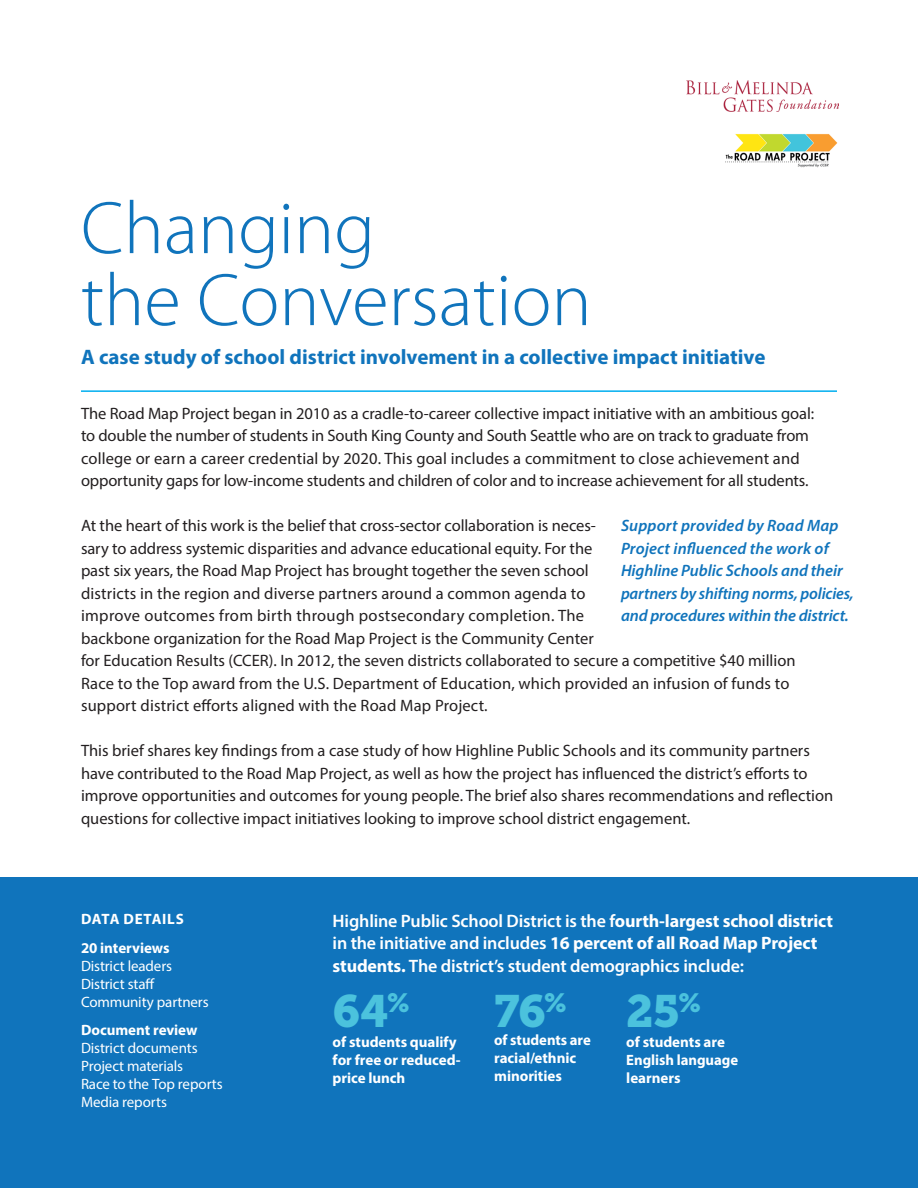
<style>
.page{position:relative;width:918px;height:1188px;background:#fff}
.page>*{position:absolute;margin:0;border:0;box-sizing:border-box;transform-origin:0 0}
.t1{font:300 75px/72px "Myriad Pro";color:#1074bc}
.body{font:45px "Museo Slab 900";color:#4bc2dd}
.t2{font:700 21px "Myriad Pro";color:#1074bc}
.t3{font:600 18px/22.5px "Myriad Pro";letter-spacing:-.01em;color:#fff}
.t4{font:16.5px/22.5px "Myriad Pro";color:#231f20}
.t5{font:italic 600 16.5px/22.5px "Myriad Pro";letter-spacing:-.005em;color:#1074bc}
.body-2{font:700 15px/18px "Myriad Pro";letter-spacing:-.005em;color:#fff}
.body-3{font:15px "Myriad Pro";letter-spacing:-.01em;color:#fff}
.body-4{font:700 15px "Myriad Pro";letter-spacing:.045em;color:#fff}
.s1{font-weight:700}
</style>
<div class="page">
<div style="left:0;top:878px;width:918px;height:310px;background:#1074bc"></div>
<img style="left:686px;top:81px;width:153px;height:30px">
<img style="left:725px;top:133px;width:113px;height:35px">
<hr style="left:81px;top:390px;width:756px;height:2px;background:#00aeef">
<p class="t1" style="left:81px;top:193px;width:512px">Changing<br>the Conversation</p>
<p class="t2" style="left:81px;top:343px;width:686px">A case study of school district involvement in a collective impact initiative</p>
<p class="t4" style="left:81px;top:401px;width:735px">The Road Map Project began in 2010 as a cradle-to-career collective impact initiative with an ambitious goal: to double the number of students in South King County and South Seattle who are on track to graduate from college or earn a career credential by 2020. This goal includes a commitment to close achievement and opportunity gaps for low-income students and children of color and to increase achievement for all students.</p>
<p class="t4" style="left:81px;top:514px;width:716px">At the heart of this work is the belief that cross-sector collaboration is neces-<br>sary to address systemic disparities and advance educational equity. For the<br>past six years, the Road Map Project has brought together the seven school<br>districts in the region and diverse partners around a common agenda to<br>improve outcomes from birth through postsecondary completion. The<br>backbone organization for the Road Map Project is the Community Center<br>for Education Results (CCER). In 2012, the seven districts collaborated to secure a competitive $40 million Race to the Top award from the U.S. Department of Education, which provided an infusion of funds to support district efforts aligned with the Road Map Project.</p>
<p class="t4" style="left:81px;top:739px;width:754px">This brief shares key findings from a case study of how Highline Public Schools and its community partners have contributed to the Road Map Project, as well as how the project has influenced the district’s efforts to improve opportunities and outcomes for young people. The brief also shares recommendations and reflection questions for collective impact initiatives looking to improve school district engagement.</p>
<p class="t5" style="left:621px;top:514px;width:234px">Support provided by Road Map Project influenced the work of Highline Public Schools and their partners by shifting norms, policies, and procedures within the district.</p>
<p class="body-4" style="left:81px;top:910px;width:104px">DATA DETAILS</p>
<p class="body-2" style="left:81px;top:938px;width:90px">20 interviews</p>
<p class="body-3" style="left:81px;top:957px;width:93px">District leaders</p>
<p class="body-3" style="left:81px;top:975px;width:75px">District staff</p>
<p class="body-3" style="left:81px;top:993px;width:129px">Community partners</p>
<p class="body-2" style="left:81px;top:1021px;width:118px">Document review</p>
<p class="body-3" style="left:81px;top:1039px;width:118px">District documents</p>
<p class="body-3" style="left:81px;top:1057px;width:103px">Project materials</p>
<p class="body-3" style="left:81px;top:1075px;width:143px">Race to the Top reports</p>
<p class="body-3" style="left:81px;top:1093px;width:88px">Media reports</p>
<p class="t3" style="left:333px;top:909px;width:502px">Highline Public School District is the f<span class="s1">ourth-largest school district </span>in the initiative and includes <span class="s1">16 percent of all Road Map Project students.</span> The district’s student demographics include:</p>
<p class="body" style="left:494px;top:985px;width:74px">76<sup>%</sup></p>
<p class="body-2" style="left:494px;top:1031px;width:98px">of students are racial/ethnic minorities</p>
<p class="body" style="left:333px;top:985px;width:78px">64<sup>%</sup></p>
<p class="body-2" style="left:333px;top:1032px;width:129px">of students qualify for free or reduced&shy;price lunch</p>
<p class="body" style="left:626px;top:985px;width:76px">25<sup>%</sup></p>
<p class="body-2" style="left:626px;top:1032px;width:113px">of students are<br>English language learners</p>
</div>
